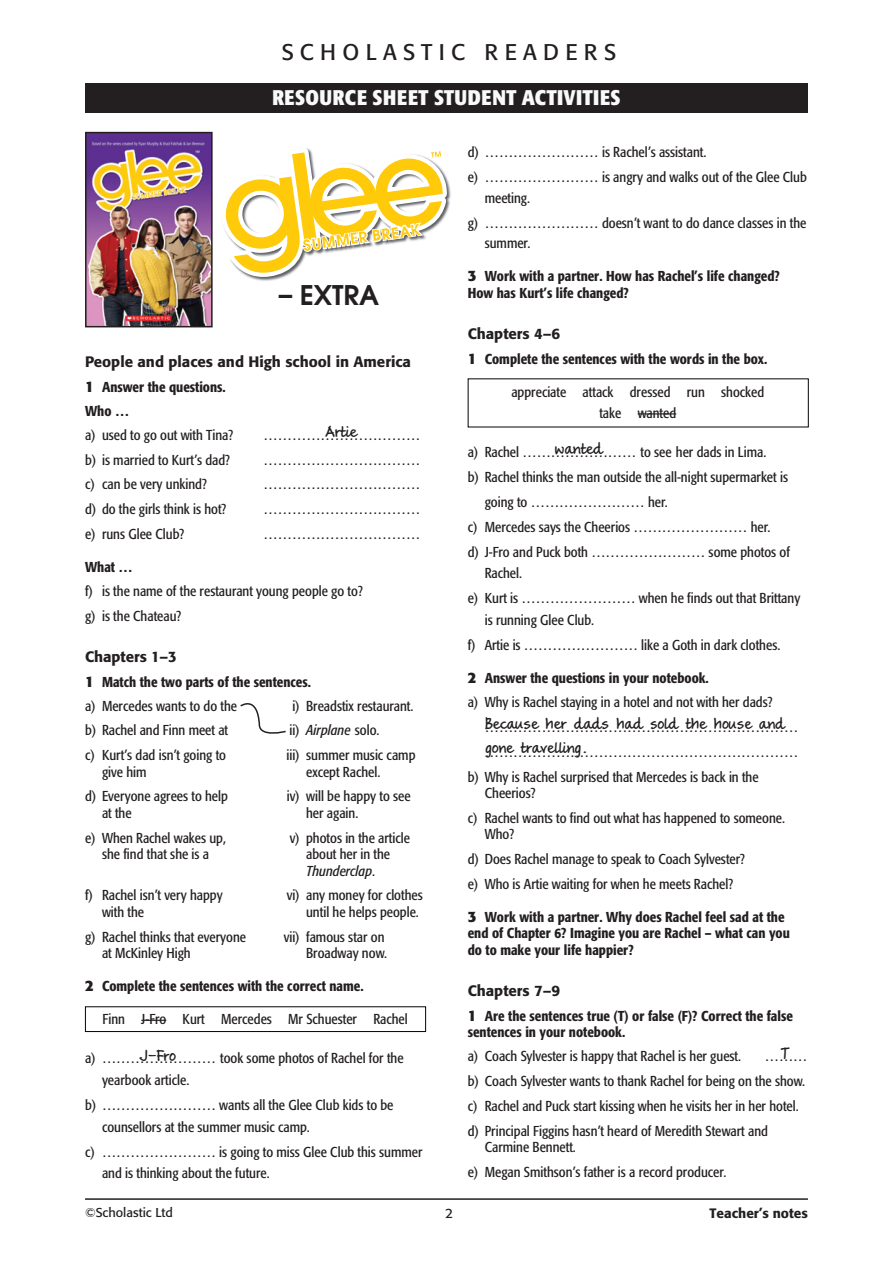
<style>
.page{position:relative;width:893px;height:1263px;background:#fff}
.page>*{position:absolute;margin:0;border:0;box-sizing:border-box;transform-origin:0 0}
.t1{font:600 27px "Avant Garde";color:#231f20}
.t2{font:22.5px "Formata";letter-spacing:.28em;color:#231f20}
.t3{font:700 condensed 21px "Formata";letter-spacing:.015em;color:#f9f9f9}
.t4{font:600 16.5px/24.8px "Handfont PND";letter-spacing:-.01em;color:#231f20}
.t5{font:500 15px "Formata";color:#231f20}
.t6{font:600 14.85px "Avant Garde";color:#feca0a}
.t7{font:condensed 14.25px/24.8px "Formata";color:#231f20}
.t8{font:500 condensed 14.25px/16.5px "Formata";color:#231f20}
.t9{font:500 13.5px "Formata";color:#231f20}
.t10{font:13.5px "Formata";color:#231f20}
.t11{font:12.75px "Formata";color:#231f20}
.s1{font-weight:700;font-stretch:normal;font-size:15px}
.s2{font-weight:400}
.s3{font-style:italic}
</style>
<div class="page">
<img style="left:88px;top:135px;width:122px;height:189px">
<div style="left:85px;top:132px;width:128px;height:195px;border:2px solid #231f20"></div>
<hr style="left:85px;top:1198px;width:723px;height:2px;background:#231f20">
<svg style="left:223px;top:148px;width:228px;height:133px"></svg>
<div style="left:85px;top:83px;width:723px;height:30px;background:#231f20"></div>
<svg style="left:141px;top:1020px;width:25px;height:1px"></svg>
<hr style="left:638px;top:413px;width:38px;height:1px;background:#231f20">
<div style="left:85px;top:1006px;width:341px;height:26px;border:1px solid #040503"></div>
<svg style="left:240px;top:703px;width:46px;height:31px"></svg>
<h2 class="t2" style="left:282px;top:39px;width:336px">SCHOLASTIC READERS</h2>
<h3 class="t3" style="left:272px;top:84px;width:350px">RESOURCE SHEET STUDENT ACTIVITIES</h3>
<p class="t7" style="left:468px;top:140px;width:341px">d) …………………… is Rachel’s assistant.<br>e) …………………… is angry and walks out of the Glee Club</p>
<p class="t7" style="left:468px;top:186px;width:340px;text-indent:17px">meeting.<br>g) …………………… doesn’t want to do dance classes in the</p>
<p class="t7" style="left:485px;top:231px;width:47px">summer.</p>
<p class="t8" style="left:468px;top:268px;width:314px"><span class="s1">3</span> Work with a partner. How has Rachel’s life changed?<br>How has Kurt’s life changed?</p>
<p class="t5" style="left:468px;top:325px;width:94px">Chapters 4–6</p>
<p class="t8" style="left:468px;top:351px;width:301px"><span class="s1">1</span> Complete the sentences with the words in the box.</p>
<p class="t7" style="left:511px;top:382px;width:254px;line-height:20.7px;text-align:center">appreciate attack dressed run shocked take wanted</p>
<p class="t7" style="left:468px;top:440px;width:300px">a) Rachel …………………… to see her dads in Lima.</p>
<p class="t7" style="left:468px;top:464px;width:322px">b) Rachel thinks the man outside the all-night supermarket is</p>
<p class="t7" style="left:485px;top:489px;width:185px">going to …………………… her.</p>
<p class="t7" style="left:468px;top:514px;width:304px">c) Mercedes says the Cheerios …………………… her.</p>
<p class="t7" style="left:468px;top:539px;width:324px">d) J-Fro and Puck both …………………… some photos of</p>
<p class="t7" style="left:468px;top:561px;width:334px;text-indent:17px">Rachel.<br>e) Kurt is …………………… when he finds out that Brittany</p>
<p class="t7" style="left:468px;top:608px;width:314px;text-indent:17px">is running Glee Club.<br>f) Artie is …………………… like a Goth in dark clothes.</p>
<p class="t8" style="left:468px;top:670px;width:243px"><span class="s1">2</span> Answer the questions in your notebook.</p>
<p class="t7" style="left:468px;top:690px;width:306px">a) Why is Rachel staying in a hotel and not with her dads?</p>
<p class="t7" style="left:485px;top:715px;width:315px">…………………………………………………………</p>
<p class="t7" style="left:485px;top:739px;width:315px">…………………………………………………………</p>
<p class="t7" style="left:468px;top:764px;width:292px">b) Why is Rachel surprised that Mercedes is back in the</p>
<p class="t7" style="left:468px;top:781px;width:319px;text-indent:17px">Cheerios?<br>c) Rachel wants to find out what has happened to someone.</p>
<p class="t7" style="left:468px;top:822px;width:279px;text-indent:17px">Who?<br>d) Does Rachel manage to speak to Coach Sylvester? e) Who is Artie waiting for when he meets Rachel?</p>
<p class="t8" style="left:468px;top:908px;width:324px"><span class="s1">3</span> Work with a partner. Why does Rachel feel sad at the end of Chapter 6? Imagine you are Rachel – what can you do to make your life happier?</p>
<p class="t5" style="left:468px;top:981px;width:94px">Chapters 7–9</p>
<p class="t8" style="left:468px;top:1007px;width:327px"><span class="s1">1</span> Are the sentences true (T) or false (F)? Correct the false sentences in your notebook.</p>
<p class="t7" style="left:468px;top:1044px;width:275px">a) Coach Sylvester is happy that Rachel is her guest.</p>
<p class="t6" style="left:302px;top:236px;width:119px;rotate:-8deg">SUMMER BREAK</p>
<h1 class="t1" style="left:279px;top:277px;width:102px">– EXTRA</h1>
<p class="t5" style="left:85px;top:352px;width:327px">People and places and High school in America</p>
<p class="t8" style="left:85px;top:375px;width:142px;line-height:24px"><span class="s1">1</span> Answer the questions.<br>Who …</p>
<p class="t7" style="left:85px;top:422px;width:150px">a) used to go out with Tina?</p>
<p class="t7" style="left:264px;top:422px;width:158px">……………………………</p>
<p class="t7" style="left:85px;top:447px;width:146px">b) is married to Kurt’s dad?</p>
<p class="t7" style="left:264px;top:447px;width:158px">……………………………</p>
<p class="t7" style="left:85px;top:472px;width:123px">c) can be very unkind?</p>
<p class="t7" style="left:264px;top:472px;width:158px">……………………………</p>
<p class="t7" style="left:85px;top:497px;width:143px">d) do the girls think is hot?</p>
<p class="t7" style="left:264px;top:497px;width:158px">……………………………</p>
<p class="t7" style="left:85px;top:521px;width:101px">e) runs Glee Club?</p>
<p class="t7" style="left:264px;top:521px;width:158px">……………………………</p>
<p class="t8" style="left:85px;top:558px;width:49px">What …</p>
<p class="t7" style="left:85px;top:578px;width:279px">f) is the name of the restaurant young people go to? g) is the Chateau?</p>
<p class="t5" style="left:85px;top:647px;width:93px">Chapters 1–3</p>
<p class="t8" style="left:85px;top:669px;width:228px;line-height:24px"><span class="s1">1</span> Match the two parts of the sentences. <span class="s2">a) Mercedes wants to do the</span></p>
<p class="t4" style="left:325px;top:420px;width:33px">Artie</p>
<p class="t4" style="left:555px;top:437px;width:50px">wanted</p>
<p class="t7" style="left:292px;top:693px;width:123px">i) Breadstix restaurant.</p>
<p class="t4" style="left:486px;top:711px;width:301px">Because her dads had sold the house and gone travelling.</p>
<p class="t7" style="left:85px;top:718px;width:145px">b) Rachel and Finn meet at</p>
<p class="t7" style="left:289px;top:718px;width:92px">ii) <span class="s3">Airplane</span> solo.</p>
<p class="t7" style="left:85px;top:743px;width:143px">c) Kurt’s dad isn’t going to</p>
<p class="t7" style="left:286px;top:743px;width:131px">iii) summer music camp</p>
<p class="t7" style="left:102px;top:759px;width:46px">give him</p>
<p class="t7" style="left:306px;top:759px;width:76px">except Rachel.</p>
<p class="t7" style="left:85px;top:784px;width:144px">d) Everyone agrees to help</p>
<p class="t7" style="left:287px;top:784px;width:125px">iv) will be happy to see</p>
<p class="t7" style="left:102px;top:800px;width:31px">at the</p>
<p class="t7" style="left:306px;top:800px;width:54px">her again.</p>
<p class="t7" style="left:85px;top:825px;width:143px">e) When Rachel wakes up,</p>
<p class="t7" style="left:290px;top:825px;width:122px">v) photos in the article</p>
<p class="t7" style="left:102px;top:842px;width:109px">she find that she is a</p>
<p class="t7" style="left:306px;top:846px;width:85px;line-height:16.5px">about her in the<br><span class="s3">Thunderclap</span>.</p>
<p class="t7" style="left:85px;top:883px;width:139px">f) Rachel isn’t very happy</p>
<p class="t7" style="left:287px;top:883px;width:138px">vi) any money for clothes</p>
<p class="t7" style="left:102px;top:899px;width:44px">with the</p>
<p class="t7" style="left:306px;top:899px;width:114px">until he helps people.</p>
<p class="t7" style="left:85px;top:924px;width:163px">g) Rachel thinks that everyone</p>
<p class="t7" style="left:284px;top:924px;width:102px">vii) famous star on</p>
<p class="t7" style="left:102px;top:941px;width:90px">at McKinley High</p>
<p class="t7" style="left:306px;top:941px;width:82px">Broadway now.</p>
<p class="t8" style="left:85px;top:978px;width:280px"><span class="s1">2</span> Complete the sentences with the correct name.</p>
<p class="t7" style="left:102px;top:1007px;width:307px">Finn J-Fro Kurt Mercedes Mr Schuester Rachel</p>
<p class="t7" style="left:102px;top:1048px;width:303px;line-height:21.8px;text-indent:-17px">a) …………………… took some photos of Rachel for the yearbook article.</p>
<p class="t7" style="left:102px;top:1094px;width:293px;line-height:21.8px;text-indent:-17px">b) …………………… wants all the Glee Club kids to be counsellors at the summer music camp.</p>
<p class="t7" style="left:102px;top:1141px;width:322px;line-height:21.6px;text-indent:-17px">c) …………………… is going to miss Glee Club this summer and is thinking about the future.</p>
<p class="t4" style="left:140px;top:1044px;width:38px">J-Fro</p>
<p class="t4" style="left:781px;top:1041px;width:10px">T</p>
<p class="t7" style="left:468px;top:1044px;width:341px;text-indent:297px">……… b) Coach Sylvester wants to thank Rachel for being on the show. c) Rachel and Puck start kissing when he visits her in her hotel. d) Principal Figgins hasn’t heard of Meredith Stewart and</p>
<p class="t7" style="left:468px;top:1135px;width:260px;text-indent:17px">Carmine Bennett.<br>e) Megan Smithson’s father is a record producer.</p>
<p class="t11" style="left:85px;top:1205px;width:89px">©Scholastic Ltd</p>
<p class="t9" style="left:709px;top:1204px;width:100px">Teacher’s notes</p>
<p class="t10" style="left:445px;top:1205px;width:9px">2</p>
</div>
